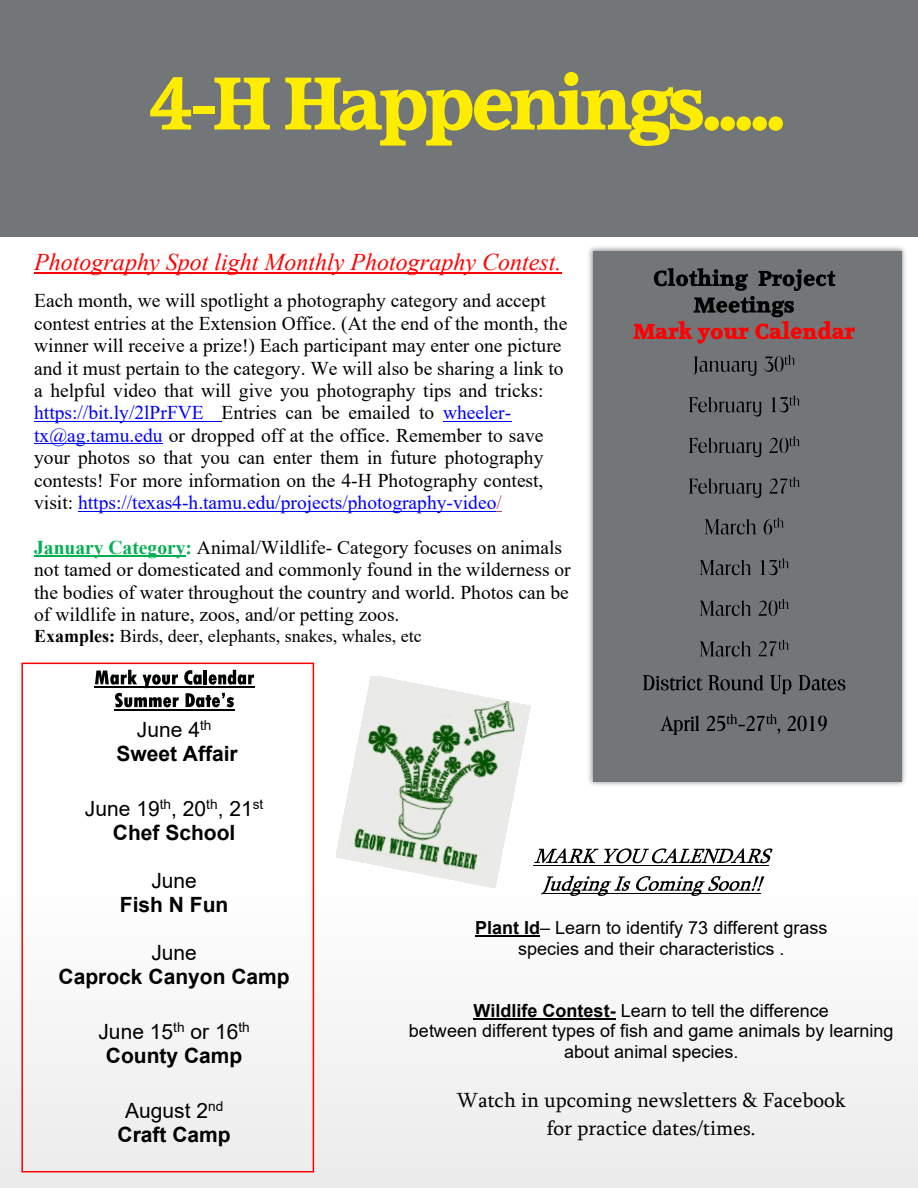
<style>
.page{position:relative;width:918px;height:1188px;background:#fff}
.page>*{position:absolute;margin:0;border:0;box-sizing:border-box;transform-origin:0 0}
.t1{font:72px "Accord SF Bold";letter-spacing:-.05em;color:#ffed00}
.t2{font:italic 24px "Times New Roman";color:#f00}
.t3{font:700 21px/24.2px "Arial";color:#000;text-align:center}
.t4{font:21px/24.2px "Arial";color:#000;text-align:center}
.t5{font:21px/27.6px "Sylfaen";color:#000;text-align:center}
.t6{font:21px "Accord Heavy SF Bold";color:#f00}
.t7{font:19.5px/22.4px "Times New Roman";color:#000}
.t8{font:18px/20.7px "Arial";color:#000;text-align:center}
.t9{font:18px "Times New Roman";color:#000}
.s1{color:#00f}
.s2{color:#b64172}
.s3{font-weight:700;color:#00b050}
.s4{font-weight:700}
.s5{font-weight:400}
</style>
<div class="page">
<div style="left:0;top:237px;width:918px;height:951px;background:linear-gradient(to right,#fdfdfd,#f7f7f7)"></div>
<div style="left:0;top:0;width:918px;height:237px;background:#737678"></div>
<img style="left:586px;top:244px;width:322px;height:544px">
<div style="left:593px;top:251px;width:309px;height:531px;background:#737678"></div>
<svg style="left:654px;top:268px;width:181px;height:49px"></svg>
<svg style="left:693px;top:356px;width:63px;height:20px"></svg>
<svg style="left:764px;top:355px;width:31px;height:17px"></svg>
<svg style="left:689px;top:397px;width:72px;height:20px"></svg>
<svg style="left:771px;top:396px;width:29px;height:17px"></svg>
<svg style="left:689px;top:438px;width:72px;height:19px"></svg>
<svg style="left:769px;top:436px;width:31px;height:17px"></svg>
<svg style="left:689px;top:478px;width:72px;height:20px"></svg>
<svg style="left:769px;top:477px;width:31px;height:17px"></svg>
<svg style="left:705px;top:519px;width:51px;height:16px"></svg>
<svg style="left:764px;top:518px;width:20px;height:17px"></svg>
<svg style="left:700px;top:560px;width:51px;height:15px"></svg>
<svg style="left:761px;top:558px;width:28px;height:17px"></svg>
<svg style="left:700px;top:600px;width:51px;height:16px"></svg>
<svg style="left:758px;top:599px;width:31px;height:17px"></svg>
<svg style="left:700px;top:641px;width:51px;height:16px"></svg>
<svg style="left:758px;top:640px;width:31px;height:16px"></svg>
<svg style="left:643px;top:675px;width:120px;height:16px"></svg>
<svg style="left:770px;top:675px;width:21px;height:19px"></svg>
<svg style="left:799px;top:675px;width:46px;height:16px"></svg>
<svg style="left:660px;top:715px;width:39px;height:20px"></svg>
<svg style="left:706px;top:714px;width:74px;height:20px"></svg>
<svg style="left:787px;top:716px;width:40px;height:15px"></svg>
<svg style="left:534px;top:848px;width:239px;height:15px"></svg>
<hr style="left:534px;top:865px;width:235px;height:1px;background:#000">
<svg style="left:541px;top:876px;width:89px;height:20px"></svg>
<svg style="left:636px;top:876px;width:128px;height:20px"></svg>
<hr style="left:542px;top:893px;width:219px;height:1px;background:#000">
<hr style="left:475px;top:935px;width:65px;height:2px;background:#000">
<hr style="left:474px;top:1018px;width:136px;height:1px;background:#000">
<div style="left:21px;top:663px;width:293px;height:509px;border:2px solid #f00"></div>
<hr style="left:94px;top:686px;width:160px;height:2px;background:#000">
<svg style="left:95px;top:670px;width:159px;height:37px"></svg>
<hr style="left:114px;top:709px;width:120px;height:2px;background:#000">
<img style="left:336px;top:676px;width:194px;height:211px">
<hr style="left:34px;top:273px;width:194px;height:1px;background:#f00">
<hr style="left:228px;top:273px;width:333px;height:1px;background:#f00">
<hr style="left:34px;top:421px;width:187px;height:1px;background:#00f">
<hr style="left:443px;top:421px;width:68px;height:1px;background:#00f">
<hr style="left:34px;top:443px;width:129px;height:1px;background:#00f">
<hr style="left:78px;top:511px;width:418px;height:1px;background:#00f">
<hr style="left:34px;top:555px;width:152px;height:2px;background:#00b050">
<h1 class="t1" style="left:148px;top:68px;width:639px">4-H Happenings.....</h1>
<p class="t2" style="left:34px;top:253px;width:529px">Photography Spot light Monthly Photography Contest.</p>
<p class="t7" style="left:34px;top:292px;width:535px">Each month, we will spotlight a photography category and accept contest entries at the Extension Office. (At the end of the month, the winner will receive a prize!) Each participant may enter one picture and it must pertain to the category. We will also be sharing a link to a helpful video that will give you photography tips and tricks: <span class="s1">https://bit.ly/2lPrFVE</span> Entries can be emailed to <span class="s1">wheeler&shy;tx@ag.tamu.edu</span> or dropped off at the office. Remember to save your photos so that you can enter them in future photography contests! For more information on the 4-H Photography contest, visit: <span class="s1">https://texas4-h.tamu.edu/projects/photography-video</span><span class="s2">/</span></p>
<p class="t7" style="left:34px;top:538px;width:538px"><span class="s3">January Category:</span> Animal/Wildlife- Category focuses on animals not tamed or domesticated and commonly found in the wilderness or the bodies of water throughout the country and world. Photos can be of wildlife in nature, zoos, and/or petting zoos.</p>
<p class="t9" style="left:34px;top:630px;width:389px"><span class="s4">Examples:</span> Birds, deer, elephants, snakes, whales, etc</p>
<p class="t6" style="left:633px;top:321px;width:223px">Mark your Calendar</p>
<p class="t3" style="left:116px;top:719px;width:123px"><span class="s5">June 4</span><sup>th<br></sup>Sweet Affair</p>
<p class="t4" style="left:85px;top:798px;width:180px">June 19<sup>th</sup>, 20<sup>th</sup>, 21<sup>st<br></sup><span class="s4">Chef School</span></p>
<p class="t4" style="left:151px;top:870px;width:47px">June</p>
<p class="t3" style="left:120px;top:895px;width:110px">Fish N Fun</p>
<p class="t4" style="left:151px;top:943px;width:47px">June</p>
<p class="t3" style="left:59px;top:967px;width:233px">Caprock Canyon Camp</p>
<p class="t4" style="left:98px;top:1021px;width:153px">June 15<sup>th</sup> or 16<sup>th<br></sup><span class="s4">County Camp</span></p>
<p class="t3" style="left:118px;top:1100px;width:115px"><span class="s5">August 2</span><sup>nd<br></sup>Craft Camp</p>
<p class="t8" style="left:475px;top:919px;width:354px"><span class="s4">Plant Id</span>– Learn to identify 73 different grass species and their characteristics .</p>
<p class="t8" style="left:409px;top:1002px;width:486px"><span class="s4">Wildlife Contest-</span> Learn to tell the difference<br>between different types of fish and game animals by learning about animal species.</p>
<p class="t5" style="left:457px;top:1089px;width:391px">Watch in upcoming newsletters &amp; Facebook for practice dates/times.</p>
</div>
